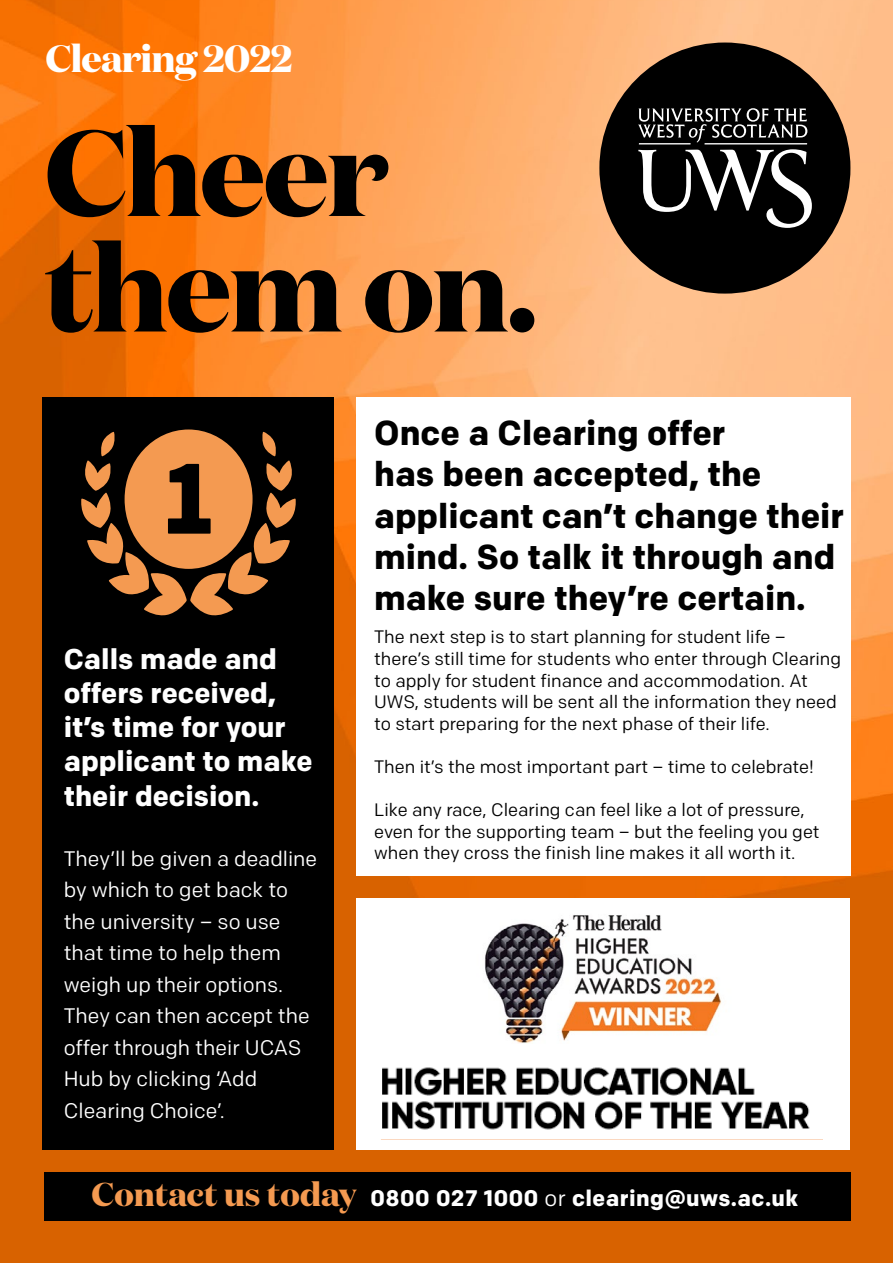
<style>
.page{position:relative;width:893px;height:1263px;background:#fff}
.page>*{position:absolute;margin:0;border:0;box-sizing:border-box;transform-origin:0 0}
.Main_headers{font:700 121.5px "Domaine Display Test";letter-spacing:-.02em;color:#000}
.t1{font:700 37.95px "Domaine Display Test";letter-spacing:-.02em;color:#fff}
.t2{font:700 34.5px/41.4px "Colfax";color:#000}
.body_text{font:700 28.5px/34.2px "Colfax";color:#fff}
.body_text-2{font:700 22.5px "Colfax";letter-spacing:.02em;color:#fff}
.body_text-3{font:21px/31.5px "Colfax";color:#fff}
.t3{font:18px/21.6px "Colfax";color:#000}
.s1{font-family:"Domaine Display Test";font-size:33px;color:#f49a51}
.s2{font-weight:400}
</style>
<div class="page">
<img style="left:0;top:0;width:893px;height:1263px">
<div style="left:43px;top:398px;width:291px;height:752px;background:#000"></div>
<div style="left:356px;top:398px;width:494px;height:478px;background:#fff"></div>
<div style="left:357px;top:898px;width:493px;height:251px;background:#fff"></div>
<svg style="left:81px;top:429px;width:215px;height:187px"></svg>
<div style="left:44px;top:1172px;width:806px;height:48px;background:#000"></div>
<div style="left:599px;top:43px;width:251px;height:251px;background:#000;border-radius:50%"></div>
<svg style="left:638px;top:108px;width:174px;height:120px"></svg>
<img style="left:382px;top:1067px;width:428px;height:63px">
<img style="left:485px;top:915px;width:236px;height:128px">
<p class="t1" style="left:46px;top:34px;width:249px">Clearing 2022</p>
<p class="Main_headers" style="left:44px;top:93px;width:346px">Cheer</p>
<p class="Main_headers" style="left:44px;top:209px;width:494px">them on.</p>
<p class="body_text" style="left:64px;top:641px;width:250px">Calls made and offers received, it’s time for your applicant to make their decision.</p>
<p class="body_text-3" style="left:64px;top:843px;width:255px">They’ll be given a deadline by which to get back to the university – so use that time to help them weigh up their options.<br>They can then accept the offer through their UCAS<br>Hub by clicking ‘Add<br>Clearing Choice’.</p>
<h3 class="t2" style="left:374px;top:412px;width:471px">Once a Clearing offer<br>has been accepted, the applicant can’t change their mind. So talk it through and make sure they’re certain.</h3>
<p class="t3" style="left:374px;top:626px;width:468px">The next step is to start planning for student life – there’s still time for students who enter through Clearing to apply for student finance and accommodation. At UWS, students will be sent all the information they need to start preparing for the next phase of their life.</p>
<p class="t3" style="left:374px;top:756px;width:441px">Then it’s the most important part – time to celebrate!</p>
<p class="t3" style="left:374px;top:799px;width:447px">Like any race, Clearing can feel like a lot of pressure, even for the supporting team – but the feeling you get when they cross the finish line makes it all worth it.</p>
<p class="body_text-2" style="left:92px;top:1184px;width:708px"><span class="s1">Contact us today</span> 0800 027 1000 <span class="s2">or</span> clearing@uws.ac.uk</p>
</div>
